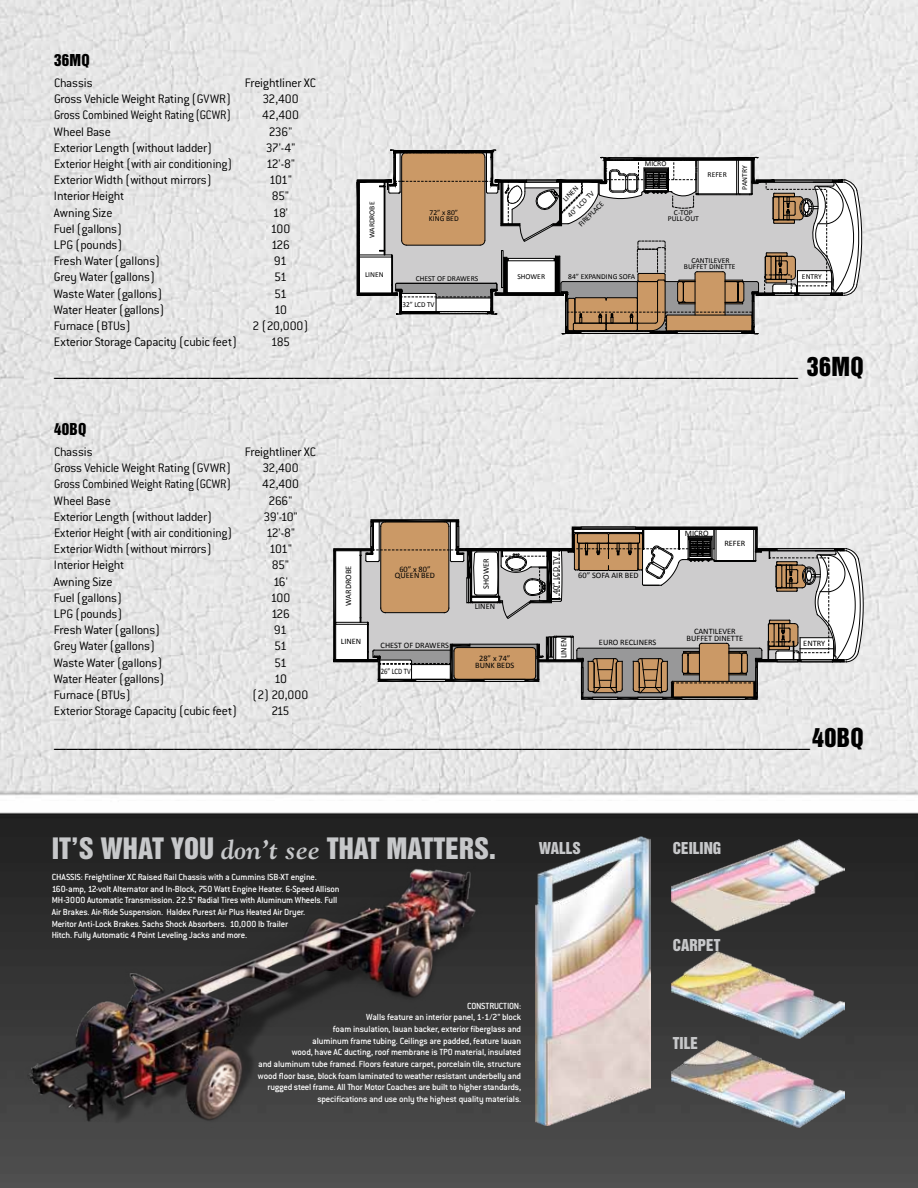
<style>
.page{position:relative;width:918px;height:1188px;background:#fff}
.page>*{position:absolute;margin:0;border:0;box-sizing:border-box;transform-origin:0 0}
.t1{font:27px "Helvetica Inserat";color:#c7c8ca}
.t2{font:24px "Helvetica Inserat";letter-spacing:.015em;color:#000}
.t3{font:15px "Helvetica Inserat";color:#c7c8ca}
.t4{font:15px "Helvetica Inserat";letter-spacing:.015em;color:#000}
.t5{font:300 13.5px "Conduit ITC";letter-spacing:-.015em;color:#000}
.t6{font:300 13.5px "Conduit ITC";letter-spacing:-.015em;color:#000;scale:.96 1}
.t7{font:300 13.5px "Conduit ITC";letter-spacing:-.015em;color:#000;scale:.93 1}
.t8{font:500 9.75px/11.7px "Conduit ITC";letter-spacing:-.02em;color:#fff}
.t9{font:8.4px/6.6px "Calibri";color:#000;text-align:center}
.t10{font:8.4px "Calibri";color:#000;scale:.8 1}
.t11{font:7.65px/6.1px "Calibri";color:#000;text-align:center}
.t12{font:7.65px "Calibri";color:#000;scale:.94 1}
.s1{font-family:"Goudy";font-weight:700;font-style:italic}
</style>
<div class="page">
<img style="left:0;top:0;width:918px;height:1188px">
<img style="left:672px;top:840px;width:172px;height:91px">
<img style="left:672px;top:952px;width:172px;height:175px">
<img style="left:536px;top:837px;width:115px;height:289px">
<svg style="left:356px;top:149px;width:507px;height:186px"></svg>
<div style="left:764px;top:275px;width:27px;height:18px;border:1px dashed #010101"></div>
<div style="left:581px;top:697px;width:176px;height:3px;border:1px solid #010101"></div>
<div style="left:682px;top:697px;width:64px;height:3px;border:1px solid #010101"></div>
<div style="left:638px;top:697px;width:25px;height:3px;border:1px solid #010101"></div>
<div style="left:592px;top:697px;width:26px;height:3px;border:1px solid #010101"></div>
<svg style="left:334px;top:520px;width:530px;height:179px;background:#bcb4ac"></svg>
<div style="left:457px;top:526px;width:2px;height:21px;border:1px solid #010101"></div>
<img style="left:21px;top:862px;width:513px;height:295px">
<h3 class="t4" style="left:54px;top:51px;width:37px">36MQ</h3>
<h3 class="t5" style="left:54px;top:75px;width:40px">Chassis</h3>
<h3 class="t5" style="left:245px;top:75px;width:73px">Freightliner XC</h3>
<h3 class="t5" style="left:54px;top:92px;width:178px">Gross Vehicle Weight Rating (GVWR)</h3>
<h3 class="t5" style="left:262px;top:92px;width:38px">32,400</h3>
<h3 class="t7" style="left:54px;top:108px;width:192px">Gross Combined Weight Rating (GCWR)</h3>
<h3 class="t5" style="left:262px;top:108px;width:38px">42,400</h3>
<h3 class="t5" style="left:54px;top:124px;width:58px">Wheel Base</h3>
<h3 class="t5" style="left:269px;top:124px;width:25px">236"</h3>
<h3 class="t5" style="left:54px;top:140px;width:159px">Exterior Length (without ladder)</h3>
<h3 class="t5" style="left:266px;top:140px;width:31px">37'-4"</h3>
<h3 class="t6" style="left:54px;top:156px;width:187px">Exterior Height (with air conditioning)</h3>
<h3 class="t5" style="left:266px;top:156px;width:30px">12'-8"</h3>
<h3 class="t5" style="left:54px;top:173px;width:159px">Exterior Width (without mirrors)</h3>
<h3 class="t5" style="left:269px;top:173px;width:24px">101"</h3>
<h3 class="t5" style="left:54px;top:189px;width:72px">Interior Height</h3>
<h3 class="t5" style="left:272px;top:189px;width:18px">85"</h3>
<h3 class="t5" style="left:54px;top:205px;width:60px">Awning Size</h3>
<h3 class="t5" style="left:273px;top:205px;width:17px">18'</h3>
<h3 class="t5" style="left:54px;top:221px;width:70px">Fuel (gallons)</h3>
<h3 class="t5" style="left:271px;top:221px;width:21px">100</h3>
<h3 class="t5" style="left:54px;top:237px;width:70px">LPG (pounds)</h3>
<h3 class="t5" style="left:271px;top:237px;width:20px">126</h3>
<h3 class="t5" style="left:54px;top:254px;width:108px">Fresh Water (gallons)</h3>
<h3 class="t5" style="left:274px;top:254px;width:15px">91</h3>
<h3 class="t5" style="left:54px;top:270px;width:102px">Grey Water (gallons)</h3>
<h3 class="t5" style="left:274px;top:270px;width:14px">51</h3>
<h3 class="t5" style="left:54px;top:286px;width:110px">Waste Water (gallons)</h3>
<h3 class="t5" style="left:274px;top:286px;width:14px">51</h3>
<h3 class="t5" style="left:54px;top:302px;width:112px">Water Heater (gallons)</h3>
<h3 class="t5" style="left:274px;top:302px;width:14px">10</h3>
<h3 class="t5" style="left:54px;top:318px;width:78px">Furnace (BTUs)</h3>
<h3 class="t5" style="left:253px;top:318px;width:57px">2 (20,000)</h3>
<h3 class="t5" style="left:54px;top:335px;width:185px">Exterior Storage Capacity (cubic feet)</h3>
<h3 class="t5" style="left:271px;top:335px;width:21px">185</h3>
<h2 class="t2" style="left:54px;top:352px;width:811px">______________________________________________________________ 36MQ</h2>
<p class="t11" style="left:645px;top:161px;width:23px">MICRO</p>
<p class="t11" style="left:708px;top:172px;width:21px">REFER</p>
<p class="t11" style="left:742px;top:190px;width:26px;rotate:-90deg">PANTRY</p>
<p class="t11" style="left:562px;top:198px;width:20px;rotate:-45deg">LINEN</p>
<p class="t11" style="left:567px;top:214px;width:36px;rotate:-45deg">40” LCD TV</p>
<p class="t11" style="left:578px;top:223px;width:34px;rotate:-45deg">FIREPLACE</p>
<p class="t11" style="left:369px;top:238px;width:38px;rotate:-90deg">WARDROBE</p>
<p class="t11" style="left:429px;top:209px;width:31px;text-align:left">72” x 80”<br>KING BED</p>
<p class="t11" style="left:668px;top:209px;width:33px">C-TOP<br>PULL-OUT</p>
<p class="t11" style="left:684px;top:257px;width:53px">CANTILEVER<br>BUFFET DINETTE</p>
<p class="t11" style="left:365px;top:272px;width:20px">LINEN</p>
<p class="t11" style="left:517px;top:273px;width:29px">SHOWER</p>
<p class="t11" style="left:568px;top:273px;width:68px">84” EXPANDING SOFA</p>
<p class="t11" style="left:802px;top:273px;width:22px">ENTRY</p>
<p class="t11" style="left:416px;top:275px;width:64px">CHEST OF DRAWERS</p>
<p class="t12" style="left:403px;top:299px;width:36px">32” LCD TV</p>
<h3 class="t4" style="left:54px;top:420px;width:34px">40BQ</h3>
<h3 class="t5" style="left:54px;top:444px;width:40px">Chassis</h3>
<h3 class="t5" style="left:245px;top:444px;width:73px">Freightliner XC</h3>
<h3 class="t5" style="left:54px;top:461px;width:178px">Gross Vehicle Weight Rating (GVWR)</h3>
<h3 class="t5" style="left:262px;top:461px;width:38px">32,400</h3>
<h3 class="t7" style="left:54px;top:477px;width:192px">Gross Combined Weight Rating (GCWR)</h3>
<h3 class="t5" style="left:262px;top:477px;width:38px">42,400</h3>
<h3 class="t5" style="left:54px;top:493px;width:58px">Wheel Base</h3>
<h3 class="t5" style="left:269px;top:493px;width:25px">266"</h3>
<h3 class="t5" style="left:54px;top:509px;width:159px">Exterior Length (without ladder)</h3>
<h3 class="t5" style="left:263px;top:509px;width:36px">39'-10"</h3>
<h3 class="t6" style="left:54px;top:525px;width:187px">Exterior Height (with air conditioning)</h3>
<h3 class="t5" style="left:266px;top:525px;width:30px">12'-8"</h3>
<h3 class="t5" style="left:54px;top:542px;width:159px">Exterior Width (without mirrors)</h3>
<h3 class="t5" style="left:269px;top:542px;width:24px">101"</h3>
<h3 class="t5" style="left:54px;top:558px;width:72px">Interior Height</h3>
<h3 class="t5" style="left:272px;top:558px;width:18px">85"</h3>
<h3 class="t5" style="left:54px;top:574px;width:60px">Awning Size</h3>
<h3 class="t5" style="left:273px;top:574px;width:16px">16'</h3>
<h3 class="t5" style="left:54px;top:590px;width:70px">Fuel (gallons)</h3>
<h3 class="t5" style="left:271px;top:590px;width:21px">100</h3>
<h3 class="t5" style="left:54px;top:606px;width:70px">LPG (pounds)</h3>
<h3 class="t5" style="left:271px;top:606px;width:20px">126</h3>
<h3 class="t5" style="left:54px;top:623px;width:108px">Fresh Water (gallons)</h3>
<h3 class="t5" style="left:274px;top:623px;width:15px">91</h3>
<h3 class="t5" style="left:54px;top:639px;width:102px">Grey Water (gallons)</h3>
<h3 class="t5" style="left:274px;top:639px;width:14px">51</h3>
<h3 class="t5" style="left:54px;top:655px;width:110px">Waste Water (gallons)</h3>
<h3 class="t5" style="left:274px;top:655px;width:14px">51</h3>
<h3 class="t5" style="left:54px;top:671px;width:112px">Water Heater (gallons)</h3>
<h3 class="t5" style="left:274px;top:671px;width:14px">10</h3>
<h3 class="t5" style="left:54px;top:687px;width:78px">Furnace (BTUs)</h3>
<h3 class="t5" style="left:253px;top:687px;width:57px">(2) 20,000</h3>
<h3 class="t5" style="left:54px;top:704px;width:185px">Exterior Storage Capacity (cubic feet)</h3>
<h3 class="t5" style="left:272px;top:704px;width:19px">215</h3>
<p class="t9" style="left:345px;top:606px;width:42px;rotate:-90deg">WARDROBE</p>
<p class="t9" style="left:395px;top:565px;width:42px">60” x 80”<br>QUEEN BED</p>
<p class="t9" style="left:341px;top:638px;width:22px">LINEN</p>
<p class="t9" style="left:381px;top:642px;width:70px">CHEST OF DRAWERS</p>
<p class="t10" style="left:381px;top:666px;width:39px">26” LCD TV</p>
<p class="t9" style="left:483px;top:589px;width:32px;rotate:-90deg">SHOWER</p>
<p class="t9" style="left:552px;top:594px;width:39px;rotate:-90deg">40” LCD TV</p>
<p class="t9" style="left:475px;top:603px;width:22px">LINEN</p>
<p class="t9" style="left:475px;top:655px;width:41px">28” x 74”<br>BUNK BEDS</p>
<p class="t9" style="left:560px;top:658px;width:22px;rotate:-90deg">LINEN</p>
<p class="t9" style="left:578px;top:572px;width:62px">60” SOFA AIR BED</p>
<p class="t9" style="left:599px;top:639px;width:59px">EURO RECLINERS</p>
<p class="t9" style="left:685px;top:530px;width:25px">MICRO</p>
<p class="t9" style="left:724px;top:540px;width:22px">REFER</p>
<p class="t9" style="left:687px;top:628px;width:58px">CANTILEVER<br>BUFFET DINETTE</p>
<p class="t9" style="left:803px;top:640px;width:23px">ENTRY</p>
<h2 class="t2" style="left:54px;top:723px;width:811px">_______________________________________________________________40BQ</h2>
<h1 class="t1" style="left:52px;top:832px;width:446px">IT’S WHAT YOU <span class="s1">don’t see</span> THAT MATTERS.</h1>
<h3 class="t3" style="left:539px;top:839px;width:43px">WALLS</h3>
<h3 class="t3" style="left:673px;top:839px;width:35px">CEILING</h3>
<p class="t8" style="left:52px;top:871px;width:289px;text-indent:23px">IS: Freightliner XC Raised Rail Chassis with a Cummins ISB-XT engine.<br>160-amp, 12-volt Alternator and In-Block, 750 Watt Engine Heater. 6-Speed Allison MH-3000 Automatic Transmission. 22.5” Radial Tires with Aluminum Wheels. Full Air Brakes. Air-Ride Suspension. Haldex Purest Air Plus Heated Air Dryer.<br>Meritor Anti-Lock Brakes. Sachs Shock Absorbers. 10,000 lb Trailer<br>Hitch. Fully Automatic 4 Point Leveling Jacks and more.</p>
<p class="t8" style="left:52px;top:871px;width:10px">CHASS</p>
<p class="t8" style="left:258px;top:1000px;width:265px;text-align:right">CTION:<br>Walls feature an interior panel, 1-1/2” block<br>foam insulation, lauan backer, exterior fiberglass and<br>aluminum frame tubing. Ceilings are padded, feature lauan<br>wood, have AC ducting, roof membrane is TPO material, insulated<br>and aluminum tube framed. Floors feature carpet, porcelain tile, structure wood floor base, block foam laminated to weather resistant underbelly and rugged steel frame. All Thor Motor Coaches are built to higher standards, specifications and use only the highest quality materials.</p>
<p class="t8" style="left:467px;top:1000px;width:20px">CONSTRU</p>
<h3 class="t3" style="left:673px;top:936px;width:49px">CARPET</h3>
<h3 class="t3" style="left:673px;top:1035px;width:26px">TILE</h3>
</div>
